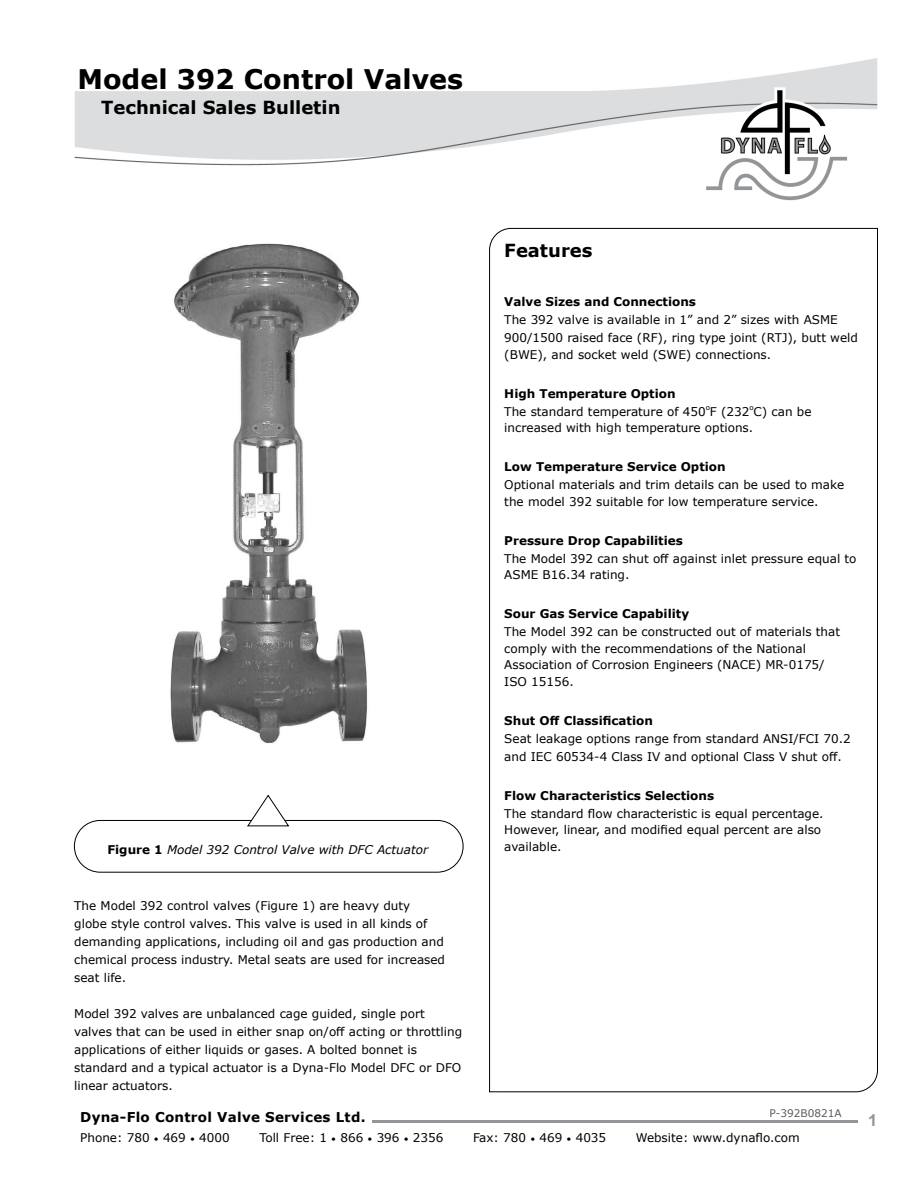
<style>
.page{position:relative;width:918px;height:1188px;background:#fff}
.page>*{position:absolute;margin:0;border:0;box-sizing:border-box;transform-origin:0 0}
.t1{font:700 27px "Verdana";color:#000}
.t2{font:700 18px "Verdana";color:#000}
.t3{font:700 16.5px "Arial";color:#939598}
.t4{font:700 13.5px "Verdana";letter-spacing:.02em;color:#000}
.t5{font:12px/18px "Verdana";color:#000}
.t6{font:700 12px "Verdana";color:#000}
.t7{font:italic 12px "Verdana";color:#000}
.t8{font:10.5px "Verdana";color:#5a5b5d}
.t9{font:7.05px "Verdana";color:#000}
.s1{font-weight:700;font-style:normal}
.s2{font-size:9px}
</style>
<div class="page">
<img style="left:74px;top:58px;width:804px;height:143px">
<hr style="left:372px;top:1120px;width:485px;height:2px;background:#939598">
<svg style="left:489px;top:228px;width:389px;height:864px"></svg>
<div style="left:74px;top:820px;width:389px;height:52px;border:1px solid #000;border-radius:26px"></div>
<svg style="left:247px;top:795px;width:42px;height:31px"></svg>
<img style="left:170px;top:243px;width:197px;height:501px">
<h1 class="t1" style="left:77px;top:60px;width:387px">Model 392 Control Valves</h1>
<h2 class="t2" style="left:101px;top:95px;width:241px">Technical Sales Bulletin</h2>
<p class="t7" style="left:107px;top:842px;width:322px"><span class="s1">Figure 1</span> Model 392 Control Valve with DFC Actuator</p>
<h2 class="t2" style="left:504px;top:237px;width:90px">Features</h2>
<p class="t6" style="left:504px;top:293px;width:193px">Valve Sizes and Connections</p>
<p class="t5" style="left:504px;top:311px;width:355px">The 392 valve is available in 1” and 2” sizes with ASME<br>900/1500 raised face (RF), ring type joint (RTJ), butt weld</p>
<p class="t5" style="left:504px;top:345px;width:268px">(BWE), and socket weld (SWE) connections.</p>
<p class="t6" style="left:504px;top:385px;width:173px">High Temperature Option</p>
<p class="t5" style="left:504px;top:402px;width:309px">The standard temperature of 450 F (232 C) can be</p>
<p class="t9" style="left:706px;top:403px;width:6px">o</p>
<p class="t9" style="left:749px;top:403px;width:6px">o</p>
<p class="t5" style="left:504px;top:419px;width:250px">increased with high temperature options.</p>
<p class="t6" style="left:504px;top:458px;width:223px">Low Temperature Service Option</p>
<p class="t5" style="left:504px;top:477px;width:341px;line-height:16.5px">Optional materials and trim details can be used to make the model 392 suitable for low temperature service.</p>
<p class="t6" style="left:504px;top:532px;width:180px">Pressure Drop Capabilities</p>
<p class="t5" style="left:504px;top:550px;width:354px;line-height:16.5px">The Model 392 can shut off against inlet pressure equal to<br>ASME B16.34 rating.</p>
<p class="t6" style="left:504px;top:605px;width:186px">Sour Gas Service Capability</p>
<p class="t5" style="left:504px;top:624px;width:337px;line-height:16.5px">The Model 392 can be constructed out of materials that comply with the recommendations of the National Association of Corrosion Engineers (NACE) MR-0175/ ISO 15156.</p>
<p class="t6" style="left:504px;top:712px;width:150px">Shut Off Classification</p>
<p class="t5" style="left:504px;top:729px;width:348px">Seat leakage options range from standard ANSI/FCI 70.2 and IEC 60534-4 Class IV and optional Class V shut off.</p>
<p class="t6" style="left:504px;top:787px;width:211px">Flow Characteristics Selections</p>
<p class="t5" style="left:504px;top:805px;width:321px;line-height:16.5px">The standard flow characteristic is equal percentage.<br>However, linear, and modified equal percent are also available.</p>
<p class="t5" style="left:74px;top:896px;width:372px">The Model 392 control valves (Figure 1) are heavy duty globe style control valves. This valve is used in all kinds of demanding applications, including oil and gas production and chemical process industry. Metal seats are used for increased seat life.</p>
<p class="t5" style="left:74px;top:1004px;width:389px">Model 392 valves are unbalanced cage guided, single port valves that can be used in either snap on/off acting or throttling applications of either liquids or gases. A bolted bonnet is standard and a typical actuator is a Dyna-Flo Model DFC or DFO linear actuators.</p>
<p class="t8" style="left:770px;top:1106px;width:74px">P-392B0821A</p>
<p class="t4" style="left:80px;top:1108px;width:287px">Dyna-Flo Control Valve Services Ltd.</p>
<p class="t5" style="left:80px;top:1129px;width:151px">Phone: 780 <span class="s2">•</span> 469 <span class="s2">•</span> 4000</p>
<p class="t5" style="left:259px;top:1129px;width:186px">Toll Free: 1 <span class="s2">•</span> 866 <span class="s2">•</span> 396 <span class="s2">•</span> 2356</p>
<p class="t5" style="left:473px;top:1129px;width:135px">Fax: 780 <span class="s2">•</span> 469 <span class="s2">•</span> 4035</p>
<p class="t5" style="left:636px;top:1129px;width:165px">Website: www.dynaflo.com</p>
<h3 class="t3" style="left:868px;top:1108px;width:11px">1</h3>
</div>
